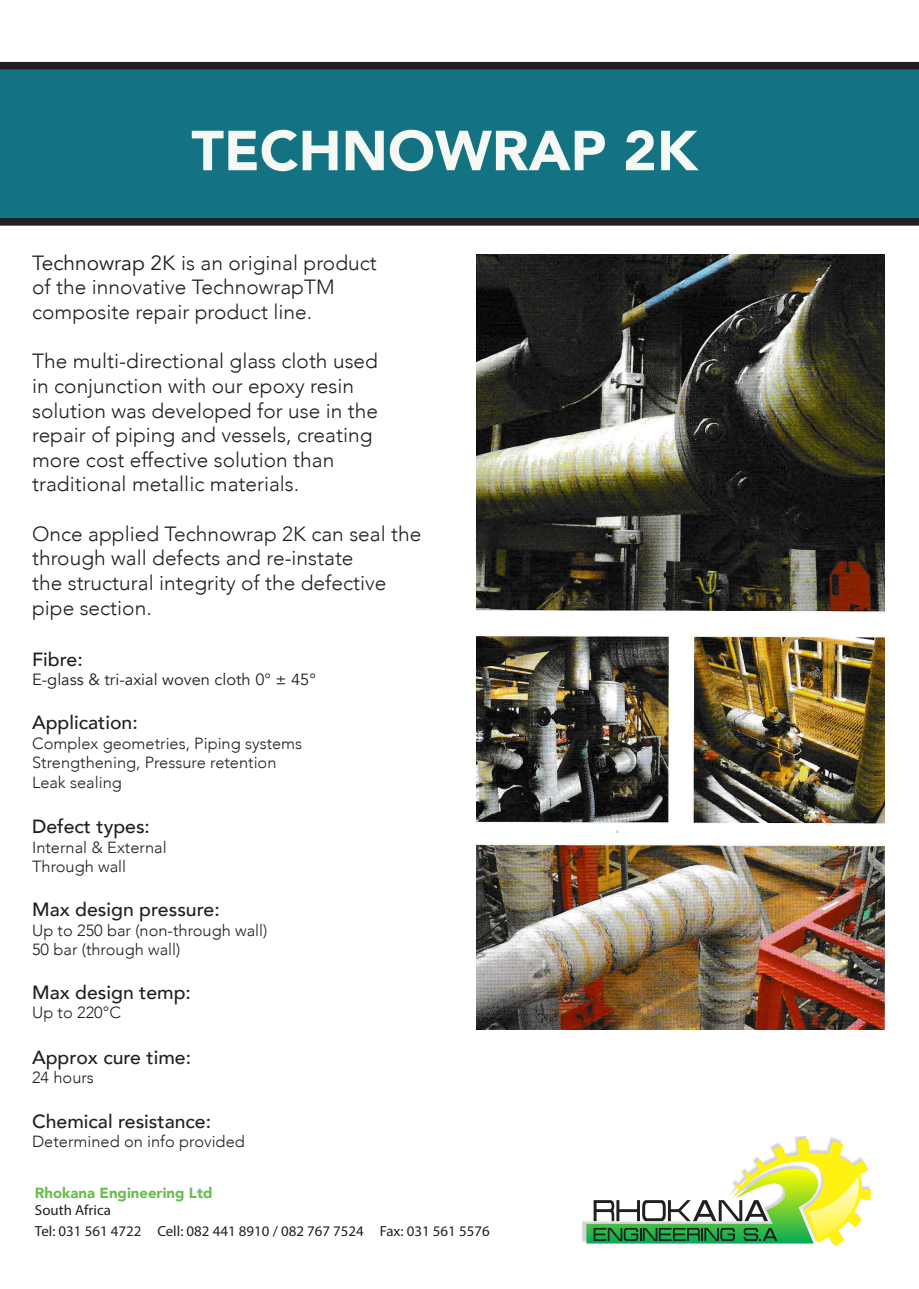
<style>
.page{position:relative;width:919px;height:1289px;background:#fff}
.page>*{position:absolute;margin:0;border:0;box-sizing:border-box;transform-origin:0 0}
.t1{font:900 55.8px "Avenir";color:#f6f8f4}
.t2{font:300 20.55px/24.6px "Avenir";color:#231f20}
.t3{font:500 19.05px "Avenir";color:#231f20}
.t4{font:300 16.2px/19.4px "Avenir";color:#231f20}
.t5{font:16.2px "Avenir";color:#231f20}
.t6{font:14.7px/21.1px "Myriad Pro";color:#231f20}
.t7{font:900 14.7px "Avenir";color:#6abd51}
.s1{font-weight:400}
</style>
<div class="page">
<svg style="left:0;top:62px;width:918px;height:164px;background:#156b79"></svg>
<img style="left:476px;top:255px;width:408px;height:774px">
<div style="left:582px;top:1135px;width:287px;height:110px;background:#383336;opacity:.22"></div>
<svg style="left:586px;top:1138px;width:285px;height:108px"></svg>
<h1 class="t1" style="left:191px;top:103px;width:508px">TECHNOWRAP 2K</h1>
<p class="t2" style="left:32px;top:250px;width:346px"><span class="s1">Technowrap 2K</span> is an original product of the innovative TechnowrapTM composite repair product line.</p>
<p class="t2" style="left:32px;top:349px;width:347px">The multi-directional glass cloth used in conjunction with our epoxy resin solution was developed for use in the repair of piping and vessels, creating more cost effective solution than traditional metallic materials.</p>
<p class="t2" style="left:32px;top:521px;width:391px">Once applied Technowrap 2K can seal the through wall defects and re-instate<br>the structural integrity of the defective pipe section.</p>
<p class="t3" style="left:32px;top:643px;width:52px">Fibre:</p>
<p class="t5" style="left:32px;top:670px;width:285px">E-glass &amp; tri-axial woven cloth 0° ± 45°</p>
<p class="t3" style="left:32px;top:706px;width:107px">Application:</p>
<p class="t4" style="left:32px;top:733px;width:272px">Complex geometries, Piping systems<br>Strengthening, Pressure retention<br>Leak sealing</p>
<p class="t3" style="left:32px;top:810px;width:119px">Defect types:</p>
<p class="t4" style="left:32px;top:837px;width:136px">Internal &amp; External<br>Through wall</p>
<p class="t3" style="left:32px;top:893px;width:189px">Max design pressure:</p>
<p class="t4" style="left:32px;top:920px;width:237px">Up to 250 bar (non-through wall)<br>50 bar (through wall)</p>
<p class="t3" style="left:32px;top:975px;width:160px">Max design temp:</p>
<p class="t4" style="left:32px;top:1003px;width:90px">Up to 220°C</p>
<p class="t3" style="left:32px;top:1040px;width:160px">Approx cure time:</p>
<p class="t4" style="left:32px;top:1068px;width:63px">24 hours</p>
<p class="t3" style="left:32px;top:1104px;width:180px">Chemical resistance:</p>
<p class="t4" style="left:32px;top:1131px;width:214px">Determined on info provided</p>
<p class="t7" style="left:35px;top:1179px;width:179px">Rhokana Engineering Ltd</p>
<p class="t6" style="left:35px;top:1199px;width:456px">South Africa<br>Tel: 031 561 4722 Cell: 082 441 8910 / 082 767 7524 Fax: 031 561 5576</p>
</div>
